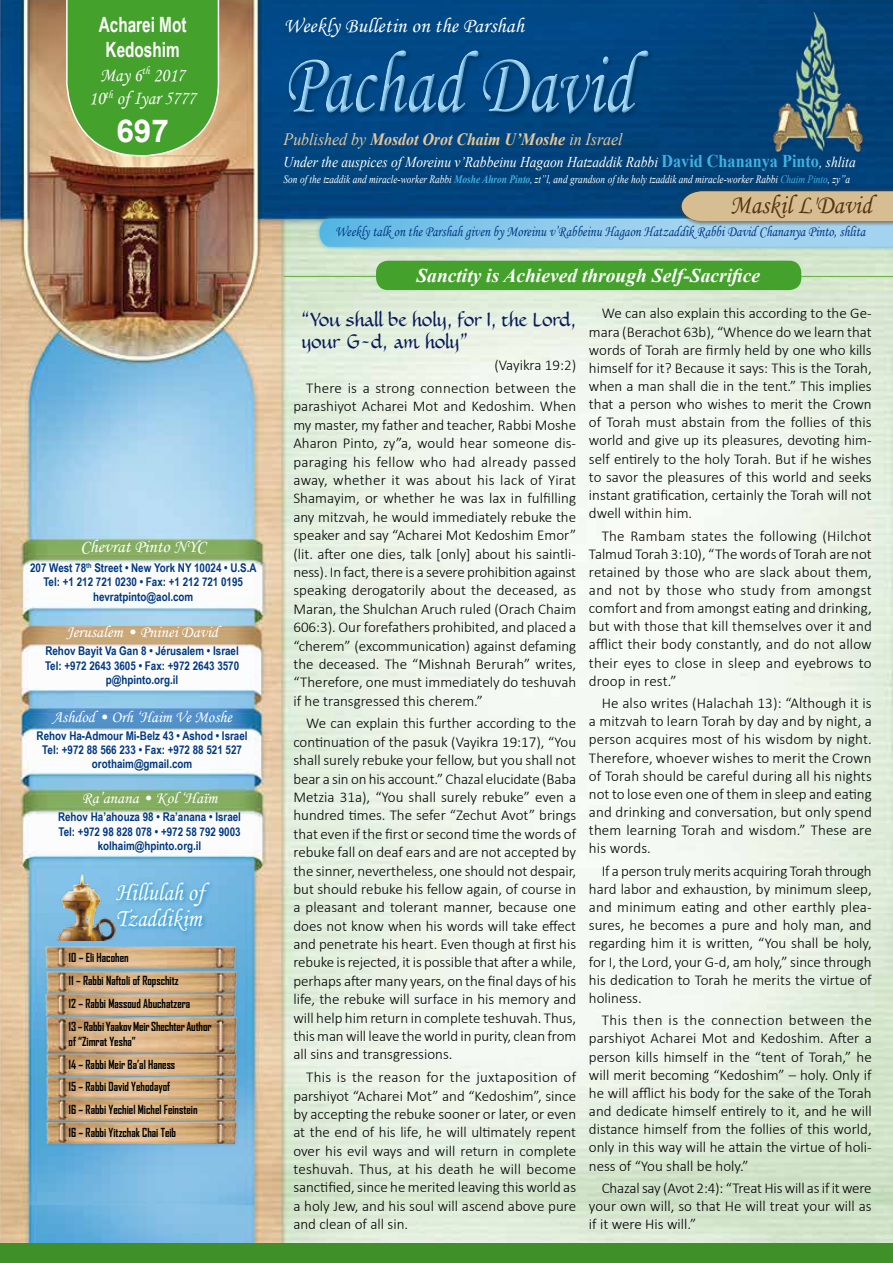
<style>
.page{position:relative;width:893px;height:1263px;background:#fff}
.page>*{position:absolute;margin:0;border:0;box-sizing:border-box;transform-origin:0 0}
.t1{font:88.5px "Monotype Corsiva";color:#a3d3ef;scale:.78 1}
.t2{font:700 31.5px "Arial";color:#fff}
.t3{font:27px "Monotype Corsiva";letter-spacing:.01em;color:#563412;scale:.9 1}
.t4{font:25.5px/26.2px "Monotype Corsiva";color:#fff;scale:.89 1}
.t5{font:21px "Monotype Corsiva";letter-spacing:.01em;color:#fff}
.t6{font:700 21px/25.2px "Arial Narrow";color:#fff;text-align:center;scale:.89 1}
.t7{font:italic 700 19.5px "Times New Roman";color:#fff}
.t8{font:19.5px/23.4px "Monotype Corsiva";color:#fff;text-align:center;scale:.92 1}
.t9{font:18px/22px "Demi Tasse";color:#0a1b5a}
.t10{font:18px "Monotype Corsiva";color:#fff}
.t11{font:18px "Monotype Corsiva";letter-spacing:.01em;color:#563412;scale:.9 1}
.t12{font:italic 700 17.25px "Times New Roman";color:#e9c796;scale:.92 1}
.t13{font:16.5px "Monotype Corsiva";color:#fff}
.t14{font:300 15px/18.1px "Calibri";color:#000;text-align:justify}
.t15{font:15px "Monotype Corsiva";color:#003882;scale:.87 1}
.t16{font:italic 15px "Times New Roman";color:#fff;scale:.9 1}
.t17{font:700 12px/14.4px "Arial Narrow";color:#003882;text-align:center}
.t18{font:700 12px/23px "Agency FB";color:#000;scale:.92 1}
.t19{font:italic 11.4px "Times New Roman";color:#fff;scale:.82 1}
.s1{font-weight:400}
.s2{font-weight:700;font-style:normal;font-size:18px;color:#3fb1e1}
.s3{font-weight:700;color:#3fb1e1}
.s4{color:#3fb1e1}
</style>
<div class="page">
<img style="left:0;top:0;width:893px;height:1205px">
<img style="left:0;top:1205px;width:893px;height:38px">
<img style="left:771px;top:13px;width:95px;height:164px">
<div style="left:315px;top:215px;width:578px;height:37px;background:#3fb1e1;opacity:.75"></div>
<svg style="left:319px;top:219px;width:11px;height:28px"></svg>
<svg style="left:65px;top:0;width:155px;height:157px;background:#58a53a"></svg>
<div style="left:286px;top:48px;width:369px;height:72px;background:#004680"></div>
<div style="left:286px;top:48px;width:364px;height:67px;background:#004986"></div>
<div style="left:288px;top:51px;width:362px;height:65px;background:#3fb1e1;opacity:.75"></div>
<hr style="left:284px;top:276px;width:609px;height:1px;background:#71b04f">
<img style="left:56px;top:871px;width:60px;height:69px">
<div style="left:113px;top:880px;width:102px;height:57px;background:#0080c6;opacity:.75"></div>
<div style="left:376px;top:261px;width:425px;height:29px;background:#44a12b;border-radius:12px"></div>
<div style="left:678px;top:187px;width:215px;height:39px;background:#673e16;opacity:.6"></div>
<div style="left:682px;top:191px;width:211px;height:30px;background:#d7be92"></div>
<div style="left:0;top:1243px;width:893px;height:20px;background:#409029"></div>
<img style="left:41px;top:972px;width:199px;height:171px">
<div style="left:44px;top:1097px;width:195px;height:27px;background:#673e16;opacity:.2"></div>
<div style="left:45px;top:1120px;width:195px;height:27px;background:#673e16;opacity:.2"></div>
<div style="left:44px;top:970px;width:195px;height:27px;background:#673e16;opacity:.2"></div>
<div style="left:45px;top:1075px;width:195px;height:27px;background:#673e16;opacity:.2"></div>
<div style="left:44px;top:945px;width:194px;height:27px;background:#673e16;opacity:.2"></div>
<img style="left:41px;top:947px;width:197px;height:21px">
<div style="left:44px;top:1052px;width:195px;height:27px;background:#673e16;opacity:.2"></div>
<div style="left:43px;top:1014px;width:198px;height:44px;background:#673e16;opacity:.2"></div>
<h3 class="t6" style="left:99px;top:11px;width:100px">Acharei Mot<br>Kedoshim</h3>
<h3 class="t8" style="left:89px;top:63px;width:118px">May 6<sup>th</sup> 2017<br>10<sup>th</sup> of Iyar 5777</h3>
<h2 class="t2" style="left:116px;top:109px;width:54px">697</h2>
<p class="t10" style="left:81px;top:536px;width:127px">Chevrat Pinto NYC</p>
<p class="t17" style="left:30px;top:560px;width:228px">207 West 78<sup>th</sup> Street • New York NY 10024 • U.S.A<br>Tel: +1 212 721 0230 • Fax: +1 212 721 0195 hevratpinto@aol.com</p>
<p class="t13" style="left:66px;top:622px;width:154px">Jerusalem • Pninei David</p>
<p class="t17" style="left:45px;top:643px;width:196px">Rehov Bayit Va Gan 8 • Jérusalem • Israel<br>Tel: +972 2643 3605 • Fax: +972 2643 3570 p@hpinto.org.il</p>
<p class="t13" style="left:52px;top:706px;width:181px">Ashdod • Orh ‘Haim Ve Moshe</p>
<p class="t17" style="left:37px;top:727px;width:213px">Rehov Ha-Admour Mi-Belz 43 • Ashod • Israel<br>Tel: +972 88 566 233 • Fax: +972 88 521 527 orothaim@gmail.com</p>
<p class="t13" style="left:82px;top:788px;width:137px">Ra’anana • Kol ‘Haïm</p>
<p class="t17" style="left:58px;top:809px;width:184px">Rehov Ha’ahouza 98 • Ra’anana • Israel<br>Tel: +972 98 828 078 • +972 58 792 9003 kolhaim@hpinto.org.il</p>
<h3 class="t4" style="left:116px;top:879px;width:101px">Hillulah of<br>Tzaddikim</h3>
<p class="t18" style="left:69px;top:946px;width:157px">10 – Eli Hacohen<br>11 – Rabbi Naftoli of Ropschitz<br>12 – Rabbi Massoud Abuchatzera<br>13 – Rabbi Yaakov Meir Shechter Author</p>
<p class="t18" style="left:69px;top:1029px;width:142px">of “Zimrat Yesha”<br>14 – Rabbi Meir Ba’al Haness<br>15 – Rabbi David Yehodayof<br>16 – Rabbi Yechiel Michel Feinstein<br>16 – Rabbi Yitzchak Chai Teib</p>
<h3 class="t5" style="left:284px;top:13px;width:242px">Weekly Bulletin on the Parshah</h3>
<h1 class="t1" style="left:284px;top:30px;width:449px">Pachad David</h1>
<p class="t12" style="left:284px;top:127px;width:370px"><span class="s1">Published by</span> Mosdot Orot Chaim U’Moshe <span class="s1">in Israel</span></p>
<p class="t16" style="left:284px;top:151px;width:637px">Under the auspices of Moreinu v’Rabbeinu Hagaon Hatzaddik Rabbi <span class="s2">David Chananya Pinto</span>, shlita</p>
<p class="t19" style="left:284px;top:171px;width:692px">Son of the tzaddik and miracle-worker Rabbi <span class="s3">Moshe Ahron Pinto</span>, zt”l, and grandson of the holy tzaddik and miracle-worker Rabbi <span class="s4">Chaim Pinto</span>, zy”a</p>
<p class="t11" style="left:740px;top:191px;width:148px">MASKIL LÉDAVID</p>
<h3 class="t3" style="left:730px;top:189px;width:159px">Maskil L'David</h3>
<p class="t15" style="left:335px;top:223px;width:611px">Weekly talk on the Parshah given by Moreinu v’Rabbeinu Hagaon Hatzaddik Rabbi David Chananya Pinto, shlita</p>
<h3 class="t7" style="left:416px;top:262px;width:345px">Sanctity is Achieved through Self-Sacrifice</h3>
<p class="t9" style="left:302px;top:308px;width:276px">“You shall be holy, for I, the Lord, your G-d, am holy”</p>
<p class="t14" style="left:306px;top:354px;width:272px;line-height:22.6px;text-align:right">(Vayikra 19:2)<br>There is a strong connection between the</p>
<p class="t14" style="left:293px;top:397px;width:284px">parashiyot Acharei Mot and Kedoshim. When my master, my father and teacher, Rabbi Moshe Aharon Pinto, zy”a, would hear someone dis&shy;paraging his fellow who had already passed away, whether it was about his lack of Yirat Shamayim, or whether he was lax in fulfilling any mitzvah, he would immediately rebuke the speaker and say “Acharei Mot Kedoshim Emor” (lit. after one dies, talk [only] about his saintli&shy;ness). In fact, there is a severe prohibition against speaking derogatorily about the deceased, as Maran, the Shulchan Aruch ruled (Orach Chaim 606:3). Our forefathers prohibited, and placed a “cherem” (excommunication) against defaming the deceased. The “Mishnah Berurah” writes, “Therefore, one must immediately do teshuvah if he transgressed this cherem.”</p>
<p class="t14" style="left:293px;top:714px;width:284px;text-indent:13px">We can explain this further according to the continuation of the pasuk (Vayikra 19:17), “You shall surely rebuke your fellow, but you shall not bear a sin on his account.” Chazal elucidate (Baba Metzia 31a), “You shall surely rebuke” even a hundred times. The sefer “Zechut Avot” brings that even if the first or second time the words of rebuke fall on deaf ears and are not accepted by the sinner, nevertheless, one should not despair, but should rebuke his fellow again, of course in a pleasant and tolerant manner, because one does not know when his words will take effect and penetrate his heart. Even though at first his rebuke is rejected, it is possible that after a while, perhaps after many years, on the final days of his life, the rebuke will surface in his memory and will help him return in complete teshuvah. Thus, this man will leave the world in purity, clean from all sins and transgressions.</p>
<p class="t14" style="left:293px;top:1068px;width:284px;text-indent:13px">This is the reason for the juxtaposition of parshiyot “Acharei Mot” and “Kedoshim”, since by accepting the rebuke sooner or later, or even at the end of his life, he will ultimately repent over his evil ways and will return in complete teshuvah. Thus, at his death he will become sanctified, since he merited leaving this world as a holy Jew, and his soul will ascend above pure and clean of all sin.</p>
<p class="t14" style="left:589px;top:304px;width:284px;text-indent:13px">We can also explain this according to the Ge&shy;mara (Berachot 63b), “Whence do we learn that words of Torah are firmly held by one who kills himself for it? Because it says: This is the Torah, when a man shall die in the tent.” This implies that a person who wishes to merit the Crown of Torah must abstain from the follies of this world and give up its pleasures, devoting him&shy;self entirely to the holy Torah. But if he wishes to savor the pleasures of this world and seeks instant gratification, certainly the Torah will not dwell within him.</p>
<p class="t14" style="left:589px;top:526px;width:284px;text-indent:13px">The Rambam states the following (Hilchot Talmud Torah 3:10), “The words of Torah are not retained by those who are slack about them, and not by those who study from amongst comfort and from amongst eating and drinking, but with those that kill themselves over it and afflict their body constantly, and do not allow their eyes to close in sleep and eyebrows to droop in rest.”</p>
<p class="t14" style="left:589px;top:694px;width:284px;text-indent:13px">He also writes (Halachah 13): “Although it is a mitzvah to learn Torah by day and by night, a person acquires most of his wisdom by night.<br>Therefore, whoever wishes to merit the Crown of Torah should be careful during all his nights not to lose even one of them in sleep and eating and drinking and conversation, but only spend them learning Torah and wisdom.” These are his words.</p>
<p class="t14" style="left:589px;top:861px;width:284px;text-indent:13px">If a person truly merits acquiring Torah through hard labor and exhaustion, by minimum sleep, and minimum eating and other earthly plea&shy;sures, he becomes a pure and holy man, and regarding him it is written, “You shall be holy, for I, the Lord, your G-d, am holy,” since through his dedication to Torah he merits the virtue of holiness.</p>
<p class="t14" style="left:589px;top:1011px;width:284px;text-indent:13px">This then is the connection between the parshiyot Acharei Mot and Kedoshim. After a person kills himself in the “tent of Torah,” he will merit becoming “Kedoshim” – holy. Only if he will afflict his body for the sake of the Torah and dedicate himself entirely to it, and he will distance himself from the follies of this world, only in this way will he attain the virtue of holi&shy;ness of “You shall be holy.”</p>
<p class="t14" style="left:589px;top:1179px;width:284px;text-indent:13px">Chazal say (Avot 2:4): “Treat His will as if it were your own will, so that He will treat your will as if it were His will.”</p>
</div>
